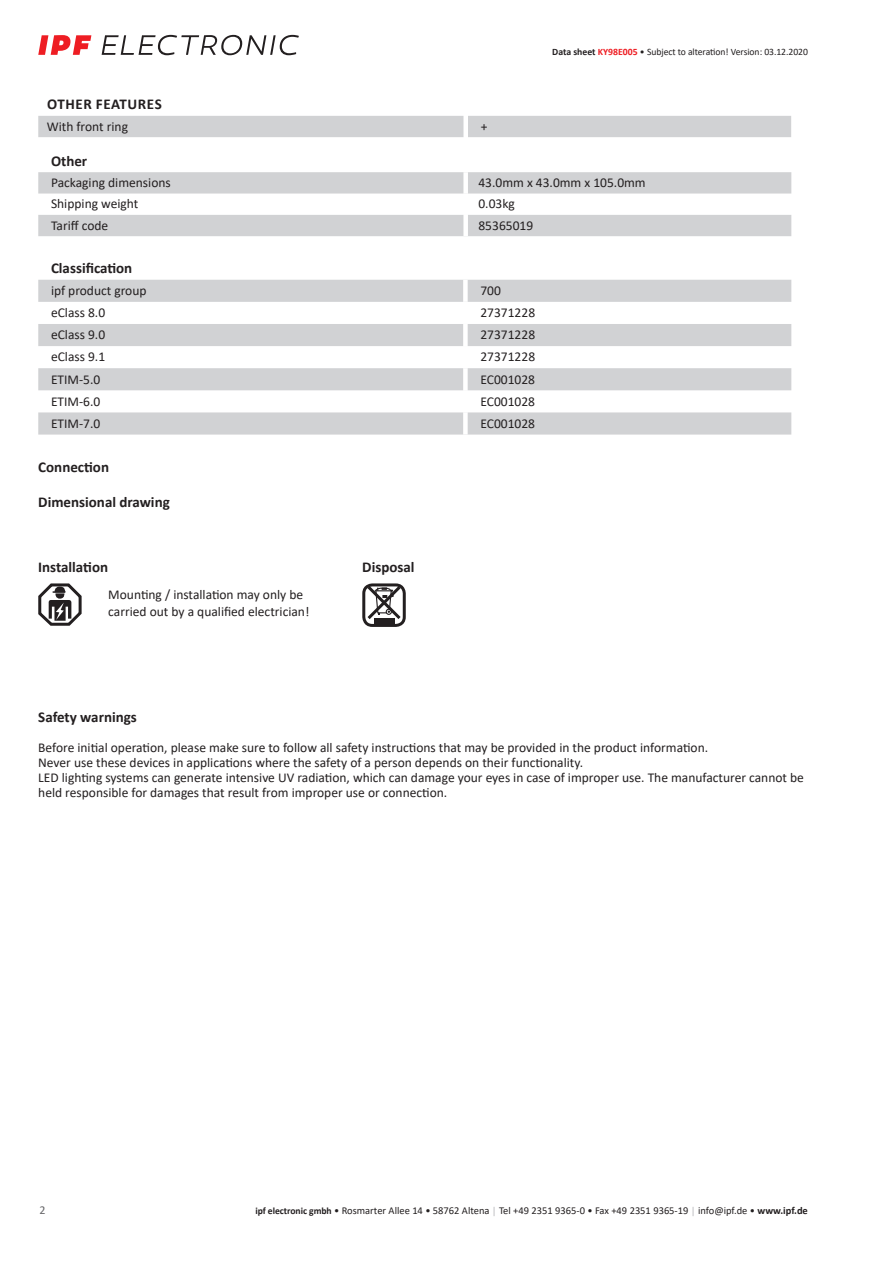
<style>
.page{position:relative;width:893px;height:1263px;background:#fff}
.page>*{position:absolute;margin:0;border:0;box-sizing:border-box;transform-origin:0 0}
.t1{font:700 15px "Calibri";color:#231f20}
.t2{font:700 15px "Calibri";letter-spacing:.04em;color:#231f20}
.t3{font:13.5px/15px "Calibri";color:#231f20}
.t4{font:12px "Calibri";color:#636366}
.t5{font:10.5px "Calibri";color:#231f20}
.t6{font:9.75px "Calibri";letter-spacing:-.005em;color:#231f20}
.s1{font-weight:700}
.s2{font-weight:700;color:#ee1d23}
.s3{font-weight:700;font-size:9.75px}
.s4{font-size:9.75px;color:#a8a9ad}
</style>
<div class="page">
<svg style="left:102px;top:35px;width:197px;height:20px"></svg>
<svg style="left:38px;top:35px;width:53px;height:20px"></svg>
<div style="left:38px;top:116px;width:753px;height:21px;background:#d1d2d4"></div>
<svg style="left:38px;top:172px;width:753px;height:64px;fill:#d1d2d4"></svg>
<div style="left:463px;top:172px;width:5px;height:22px;background:#fff"></div>
<div style="left:463px;top:194px;width:5px;height:21px;background:#fff"></div>
<div style="left:463px;top:215px;width:5px;height:21px;background:#fff"></div>
<svg style="left:38px;top:280px;width:753px;height:155px;fill:#d1d2d4"></svg>
<div style="left:463px;top:280px;width:5px;height:22px;background:#fff"></div>
<div style="left:463px;top:302px;width:5px;height:22px;background:#fff"></div>
<div style="left:463px;top:324px;width:5px;height:22px;background:#fff"></div>
<div style="left:463px;top:346px;width:5px;height:22px;background:#fff"></div>
<div style="left:463px;top:368px;width:5px;height:22px;background:#fff"></div>
<div style="left:463px;top:390px;width:5px;height:22px;background:#fff"></div>
<div style="left:463px;top:412px;width:5px;height:23px;background:#fff"></div>
<svg style="left:38px;top:583px;width:44px;height:43px"></svg>
<div style="left:362px;top:583px;width:44px;height:44px;border:3px solid #231f20;border-radius:9px"></div>
<div style="left:374px;top:618px;width:20px;height:5px;background:#231f20"></div>
<svg style="left:364px;top:583px;width:40px;height:39px"></svg>
<p class="t6" style="left:552px;top:45px;width:257px"><span class="s1">Data sheet</span> <span class="s2">KY98E005</span> • Subject to alteration! Version: 03.12.2020</p>
<p class="t2" style="left:47px;top:94px;width:116px">OTHER FEATURES</p>
<p class="t3" style="left:47px;top:118px;width:83px">With front ring</p>
<p class="t3" style="left:481px;top:118px;width:8px">+</p>
<p class="t1" style="left:51px;top:150px;width:38px">Other</p>
<p class="t3" style="left:51px;top:175px;width:121px">Packaging dimensions</p>
<p class="t3" style="left:478px;top:175px;width:169px">43.0mm x 43.0mm x 105.0mm</p>
<p class="t3" style="left:51px;top:196px;width:89px">Shipping weight</p>
<p class="t3" style="left:478px;top:196px;width:38px">0.03kg</p>
<p class="t3" style="left:51px;top:217px;width:59px">Tariff code</p>
<p class="t3" style="left:478px;top:217px;width:56px">85365019</p>
<p class="t1" style="left:51px;top:258px;width:83px">Classification</p>
<p class="t3" style="left:51px;top:283px;width:97px">ipf product group</p>
<p class="t3" style="left:480px;top:283px;width:22px">700</p>
<p class="t3" style="left:51px;top:305px;width:56px">eClass 8.0</p>
<p class="t3" style="left:480px;top:305px;width:56px">27371228</p>
<p class="t3" style="left:51px;top:327px;width:56px">eClass 9.0</p>
<p class="t3" style="left:480px;top:327px;width:56px">27371228</p>
<p class="t3" style="left:51px;top:349px;width:56px">eClass 9.1</p>
<p class="t3" style="left:480px;top:349px;width:56px">27371228</p>
<p class="t3" style="left:51px;top:371px;width:51px">ETIM-5.0</p>
<p class="t3" style="left:480px;top:371px;width:56px">EC001028</p>
<p class="t3" style="left:51px;top:393px;width:51px">ETIM-6.0</p>
<p class="t3" style="left:480px;top:393px;width:56px">EC001028</p>
<p class="t3" style="left:51px;top:415px;width:51px">ETIM-7.0</p>
<p class="t3" style="left:480px;top:415px;width:56px">EC001028</p>
<p class="t1" style="left:38px;top:456px;width:72px">Connection</p>
<p class="t1" style="left:38px;top:491px;width:133px">Dimensional drawing</p>
<p class="t1" style="left:38px;top:556px;width:71px">Installation</p>
<p class="t1" style="left:362px;top:556px;width:54px">Disposal</p>
<p class="t3" style="left:108px;top:586px;width:203px;line-height:16.5px">Mounting / installation may only be carried out by a qualified electrician!</p>
<p class="t1" style="left:38px;top:707px;width:100px">Safety warnings</p>
<p class="t3" style="left:38px;top:740px;width:767px">Before initial operation, please make sure to follow all safety instructions that may be provided in the product information.<br>Never use these devices in applications where the safety of a person depends on their functionality.<br>LED lighting systems can generate intensive UV radiation, which can damage your eyes in case of improper use. The manufacturer cannot be held responsible for damages that result from improper use or connection.</p>
<p class="t4" style="left:39px;top:1201px;width:8px">2</p>
<p class="t5" style="left:255px;top:1203px;width:554px"><span class="s3">ipf electronic gmbh</span> • Rosmarter Allee 14 • 58762 Altena <span class="s4">│</span> Tel +49 2351 9365-0 • Fax +49 2351 9365-19 <span class="s4">│</span> info@ipf.de • <span class="s1">www.ipf.de</span></p>
</div>
